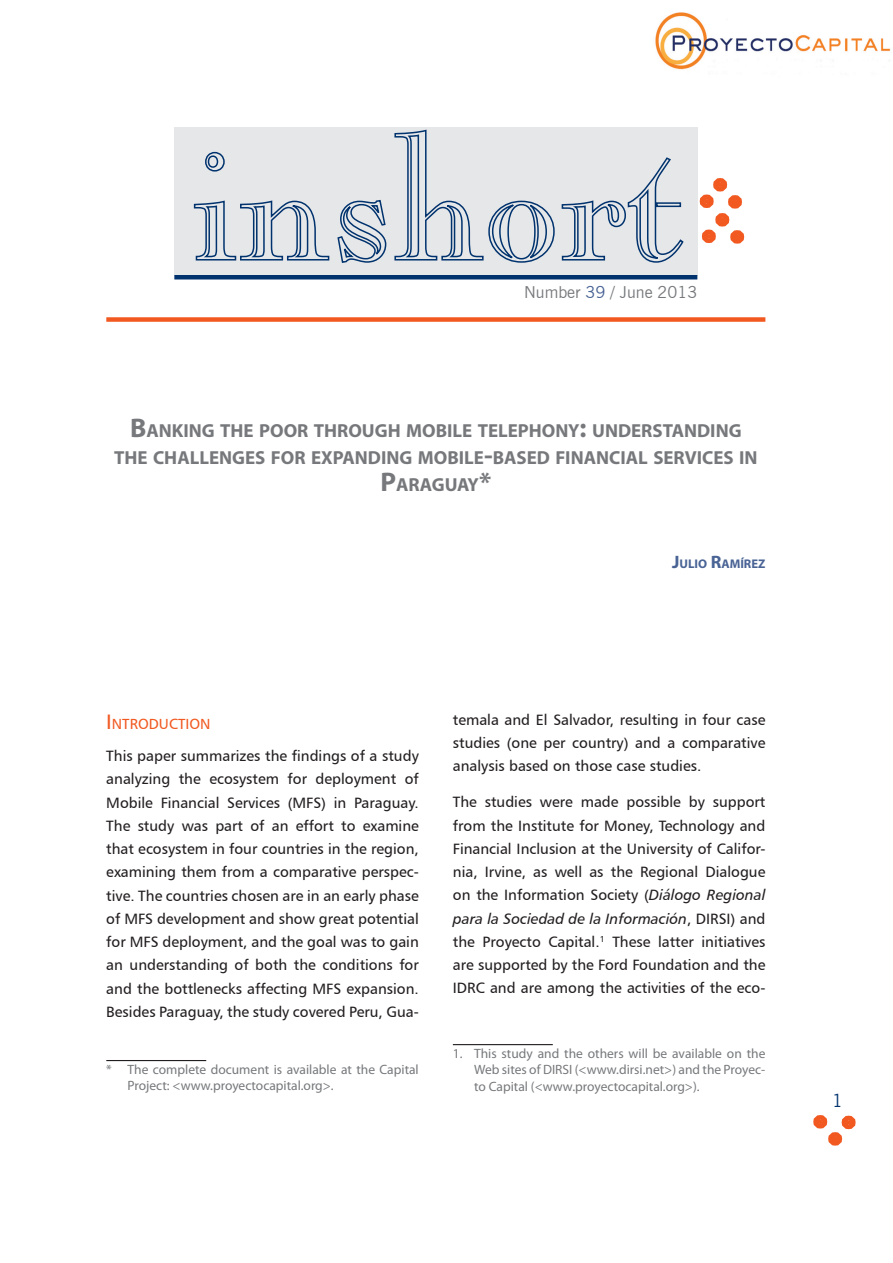
<style>
.page{position:relative;width:893px;height:1263px;background:#fff}
.page>*{position:absolute;margin:0;border:0;box-sizing:border-box;transform-origin:0 0}
.titulo_principal{font:700 18.9px/27px "Myriad Pro";color:#76787b;text-align:center}
.t1{font:18px "News Gothic BT";color:#00326d}
.t2{font:16.5px "News Gothic BT";color:#76787b}
.TEXTO{font:15px/23.2px "Humanist 777 BT Roman B";color:#231f20;text-align:justify}
.sub_tit_1{font:14.7px "Humanist 777 BT Roman B";color:#f15921}
.notas_pp_pp{font:13.5px/16.5px "Myriad Pro";color:#76787b}
.AUTOR_PP_1{font:700 12.6px "Myriad Pro";color:#496395}
.s1{color:#496395}
.s2{font-size:27px}
.s3{font-size:18px}
.s4{font-size:21px}
.s5{font-family:"Humanist 777 BT Italic B"}
</style>
<div class="page">
<div style="left:813px;top:1115px;width:14px;height:13px;border:9px solid #f15921;border-radius:50%"></div>
<div style="left:828px;top:1132px;width:14px;height:13px;border:9px solid #f15921;border-radius:50%"></div>
<div style="left:842px;top:1116px;width:13px;height:13px;border:9px solid #f15921;border-radius:50%"></div>
<div style="left:106px;top:317px;width:659px;height:5px;background:#f15921"></div>
<div style="left:174px;top:128px;width:523px;height:148px;background:#e6e7e9"></div>
<svg style="left:193px;top:151px;width:137px;height:110px"></svg>
<svg style="left:337px;top:199px;width:50px;height:64px"></svg>
<svg style="left:394px;top:129px;width:161px;height:134px"></svg>
<svg style="left:561px;top:157px;width:123px;height:106px"></svg>
<hr style="left:174px;top:275px;width:523px;height:4px;background:#00326d">
<div style="left:728px;top:195px;width:14px;height:14px;border:9px solid #f15921;border-radius:50%"></div>
<div style="left:713px;top:178px;width:14px;height:13px;border:9px solid #f15921;border-radius:50%"></div>
<div style="left:700px;top:195px;width:14px;height:13px;border:9px solid #f15921;border-radius:50%"></div>
<div style="left:730px;top:230px;width:14px;height:14px;border:9px solid #f15921;border-radius:50%"></div>
<div style="left:715px;top:213px;width:14px;height:14px;border:9px solid #f15921;border-radius:50%"></div>
<div style="left:702px;top:230px;width:14px;height:13px;border:9px solid #f15921;border-radius:50%"></div>
<img style="left:655px;top:12px;width:236px;height:58px">
<hr style="left:106px;top:1060px;width:100px;height:1px;background:#231f20">
<hr style="left:453px;top:1044px;width:100px;height:1px;background:#231f20">
<p class="t2" style="left:524px;top:282px;width:175px">Number <span class="s1">39</span> / June 2013</p>
<p class="titulo_principal" style="left:114px;top:416px;width:645px"><span class="s2">B</span>ANKING THE POOR THROUGH MOBILE TELEPHONY<span class="s2">:</span> UNDERSTANDING<br>THE CHALLENGES FOR EXPANDING MOBILE<span class="s2">-</span>BASED FINANCIAL SERVICES IN<br><span class="s2">P</span>ARAGUAY<span class="s2">*</span></p>
<p class="AUTOR_PP_1" style="left:672px;top:556px;width:95px"><span class="s3">J</span>ULIO <span class="s3">R</span>AMÍREZ</p>
<p class="sub_tit_1" style="left:106px;top:715px;width:106px"><span class="s4">I</span>NTRODUCTION</p>
<p class="TEXTO" style="left:106px;top:744px;width:314px">This paper summarizes the findings of a study analyzing the ecosystem for deployment of Mobile Financial Services (MFS) in Paraguay.<br>The study was part of an effort to examine that ecosystem in four countries in the region, examining them from a comparative perspec&shy;tive. The countries chosen are in an early phase of MFS development and show great potential for MFS deployment, and the goal was to gain an understanding of both the conditions for and the bottlenecks affecting MFS expansion.<br>Besides Paraguay, the study covered Peru, Gua-</p>
<p class="notas_pp_pp" style="left:128px;top:1061px;width:293px;text-indent:-21px">* The complete document is available at the Capital<br>Project: &lt;www.proyectocapital.org&gt;.</p>
<p class="TEXTO" style="left:453px;top:708px;width:314px">temala and El Salvador, resulting in four case studies (one per country) and a comparative analysis based on those case studies.</p>
<p class="TEXTO" style="left:453px;top:790px;width:314px">The studies were made possible by support from the Institute for Money, Technology and Financial Inclusion at the University of Califor&shy;nia, Irvine, as well as the Regional Dialogue on the Information Society (<span class="s5">Diálogo Regional para la Sociedad de la Información</span>, DIRSI) and the Proyecto Capital.<sup>1</sup> These latter initiatives are supported by the Ford Foundation and the IDRC and are among the activities of the eco-</p>
<p class="notas_pp_pp" style="left:474px;top:1045px;width:293px;text-align:justify;text-indent:-21px">1. This study and the others will be available on the Web sites of DIRSI (&lt;www.dirsi.net&gt;) and the Proyec&shy;to Capital (&lt;www.proyectocapital.org&gt;).</p>
<p class="t1" style="left:832px;top:1089px;width:12px">1</p>
</div>
